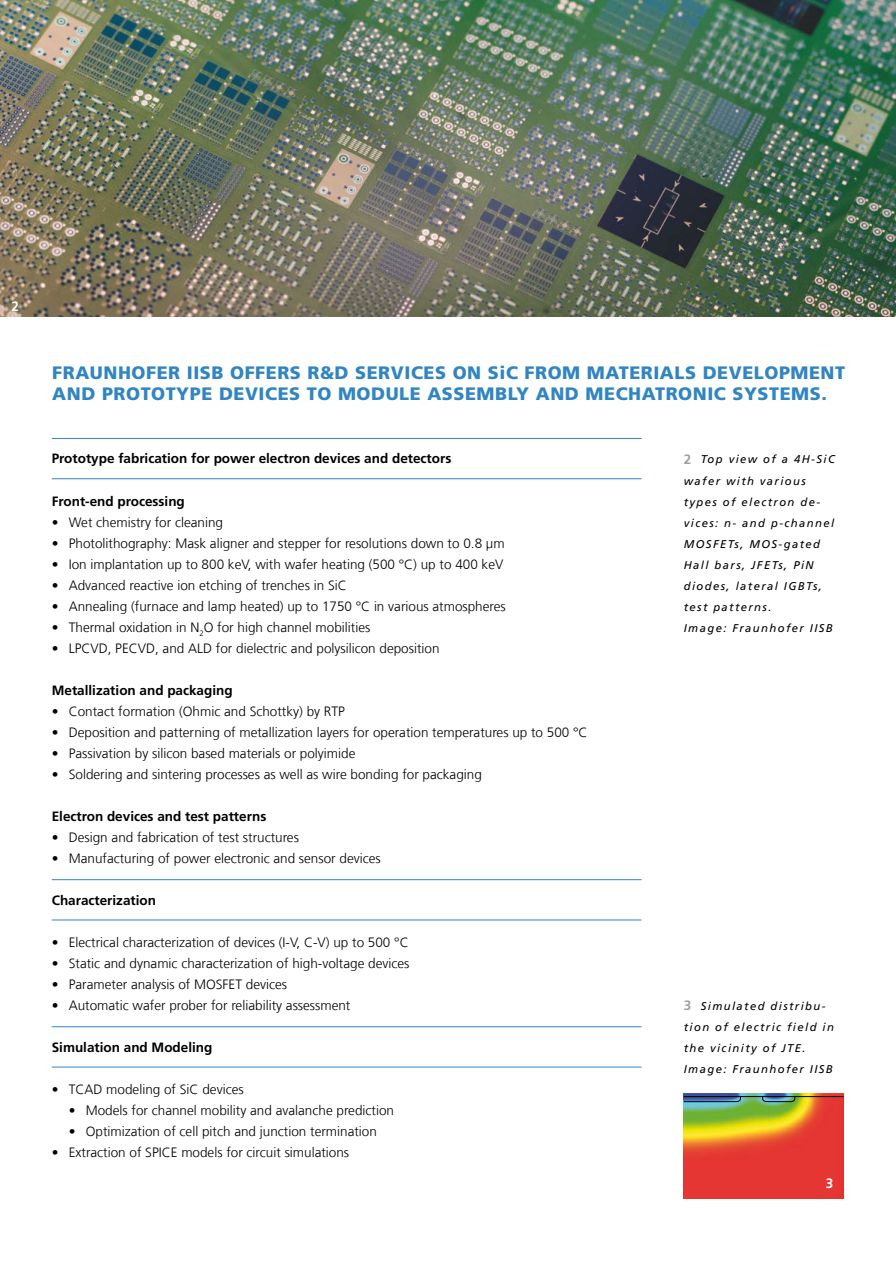
<style>
.page{position:relative;width:896px;height:1266px;background:#fff}
.page>*{position:absolute;margin:0;border:0;box-sizing:border-box;transform-origin:0 0}
.t1{font:900 18px "Frutiger LT Com";letter-spacing:.03em;color:#3085c2}
.t2{font:300 13.5px "Frutiger LT Com";color:#000}
.t3{font:700 13.5px "Frutiger LT Com";color:#000}
.t4{font:700 13.5px "Frutiger LT Com";color:#fff}
.t5{font:italic 11.25px/21px "Frutiger LT Com";letter-spacing:.125em;color:#000}
.s1{font-weight:700;font-style:normal;font-size:13.5px;color:#9fa0a2}
</style>
<div class="page">
<hr style="left:52px;top:438px;width:589px;height:1px;background:#3085c2">
<hr style="left:52px;top:478px;width:589px;height:1px;background:#3085c2">
<hr style="left:52px;top:879px;width:589px;height:1px;background:#3085c2">
<hr style="left:52px;top:919px;width:589px;height:1px;background:#3085c2">
<hr style="left:52px;top:1026px;width:589px;height:1px;background:#3085c2">
<hr style="left:52px;top:1066px;width:589px;height:1px;background:#3085c2">
<img style="left:0;top:0;width:895px;height:316px">
<img style="left:683px;top:1093px;width:160px;height:105px">
<hr style="left:683px;top:1096px;width:160px;height:1px;background:#000">
<svg style="left:761px;top:1095px;width:34px;height:7px"></svg>
<svg style="left:683px;top:1095px;width:58px;height:7px"></svg>
<p class="t4" style="left:12px;top:299px;width:9px">2</p>
<h1 class="t1" style="left:52px;top:362px;width:204px">FRAUNHOFER IISB OFFE</h1>
<h1 class="t1" style="left:277px;top:362px;width:126px">RS R&amp;D SERVICES</h1>
<h1 class="t1" style="left:452px;top:362px;width:277px">ON SIC FROM MATERIALS DEVE</h1>
<h1 class="t1" style="left:753px;top:362px;width:93px">LOPMENT</h1>
<h1 class="t1" style="left:52px;top:383px;width:179px">AND PROTOTYPE DEVICES</h1>
<h1 class="t1" style="left:307px;top:383px;width:134px">TO MODULE ASSE</h1>
<h1 class="t1" style="left:476px;top:383px;width:351px">MBLY AND MECHATRONIC SYSTEMS.</h1>
<p class="t3" style="left:52px;top:451px;width:401px">Prototype fabrication for power electron devices and detectors</p>
<p class="t3" style="left:52px;top:493px;width:135px">Front-end processing</p>
<p class="t2" style="left:52px;top:514px;width:173px">• Wet chemistry for cleaning</p>
<p class="t2" style="left:52px;top:535px;width:454px">• Photolithography: Mask aligner and stepper for resolutions down to 0.8 µm</p>
<p class="t2" style="left:52px;top:556px;width:453px">• Ion implantation up to 800 keV, with wafer heating (500 °C) up to 400 keV</p>
<p class="t2" style="left:52px;top:577px;width:296px">• Advanced reactive ion etching of trenches in SiC</p>
<p class="t2" style="left:52px;top:598px;width:455px">• Annealing (furnace and lamp heated) up to 1750 °C in various atmospheres</p>
<p class="t2" style="left:52px;top:619px;width:320px">• Thermal oxidation in N<sub>2</sub>O for high channel mobilities</p>
<p class="t2" style="left:52px;top:640px;width:389px">• LPCVD, PECVD, and ALD for dielectric and polysilicon deposition</p>
<p class="t3" style="left:52px;top:682px;width:182px">Metallization and packaging</p>
<p class="t2" style="left:52px;top:703px;width:295px">• Contact formation (Ohmic and Schottky) by RTP</p>
<p class="t2" style="left:52px;top:724px;width:537px">• Deposition and patterning of metallization layers for operation temperatures up to 500 °C</p>
<p class="t2" style="left:52px;top:745px;width:305px">• Passivation by silicon based materials or polyimide</p>
<p class="t2" style="left:52px;top:766px;width:431px">• Soldering and sintering processes as well as wire bonding for packaging</p>
<p class="t3" style="left:52px;top:808px;width:216px">Electron devices and test patterns</p>
<p class="t2" style="left:52px;top:829px;width:249px">• Design and fabrication of test structures</p>
<p class="t2" style="left:52px;top:850px;width:330px">• Manufacturing of power electronic and sensor devices</p>
<p class="t3" style="left:52px;top:892px;width:106px">Characterization</p>
<p class="t2" style="left:52px;top:934px;width:358px">• Electrical characterization of devices (I-V, C-V) up to 500 °C</p>
<p class="t2" style="left:52px;top:955px;width:359px">• Static and dynamic characterization of high-voltage devices</p>
<p class="t2" style="left:52px;top:976px;width:237px">• Parameter analysis of MOSFET devices</p>
<p class="t2" style="left:52px;top:997px;width:300px">• Automatic wafer prober for reliability assessment</p>
<p class="t3" style="left:52px;top:1039px;width:162px">Simulation and Modeling</p>
<p class="t2" style="left:52px;top:1081px;width:193px">• TCAD modeling of SiC devices</p>
<p class="t2" style="left:69px;top:1102px;width:327px">• Models for channel mobility and avalanche prediction</p>
<p class="t2" style="left:69px;top:1123px;width:310px">• Optimization of cell pitch and junction termination</p>
<p class="t2" style="left:52px;top:1144px;width:299px">• Extraction of SPICE models for circuit simulations</p>
<p class="t5" style="left:683px;top:449px;width:153px"><span class="s1">2</span> Top view of a 4H-SiC wafer with various types of electron de&shy;vices: n- and p-channel<br>MOSFETs, MOS-gated<br>Hall bars, JFETs, PiN diodes, lateral IGBTs, test patterns.<br>Image: Fraunhofer IISB</p>
<p class="t5" style="left:683px;top:995px;width:152px"><span class="s1">3</span> Simulated distribu&shy;tion of electric field in the vicinity of JTE.<br>Image: Fraunhofer IISB</p>
<p class="t4" style="left:825px;top:1175px;width:9px">3</p>
</div>
